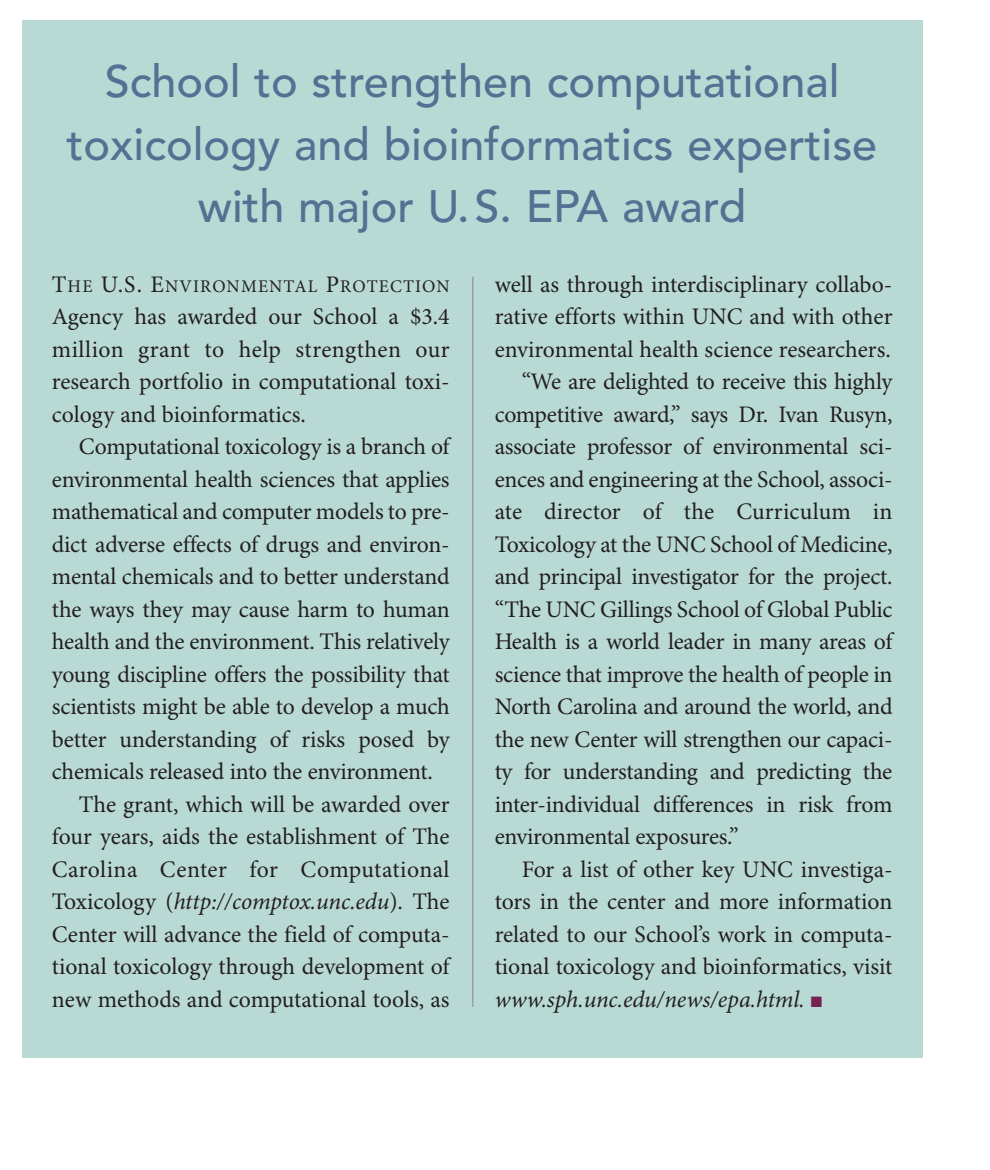
<style>
.page{position:relative;width:990px;height:1170px;background:#fff}
.page>*{position:absolute;margin:0;border:0;box-sizing:border-box;transform-origin:0 0}
.t1{font:500 45px/62.5px "Avenir";color:#547194;text-align:center}
.t2{font:23.75px/32.5px "Minion Pro";letter-spacing:-.01em;color:#231f20;text-align:justify}
.t3{font:italic 23.75px "Minion Pro";letter-spacing:-.01em;color:#231f20}
.t4{font:23.75px "Minion Pro";letter-spacing:.015em;color:#231f20}
.t5{font:17.75px "Minion Pro";letter-spacing:.065em;color:#231f20}
.s1{font-size:23.75px}
.s2{font-style:normal}
.s3{color:#742353}
</style>
<div class="page">
<hr style="left:0;top:0;width:1px;height:1058px;background:#939598">
<div style="left:22px;top:20px;width:900px;height:1037px;background:#b9dad4"></div>
<hr style="left:472px;top:277px;width:1px;height:730px;background:#939598">
<h1 class="t1" style="left:67px;top:55px;width:812px">School to strengthen computational toxicology and bioinformatics expertise with major U.S. EPA award</h1>
<p class="t5" style="left:52px;top:279px;width:399px"><span class="s1">T</span>HE <span class="s1">U.S. E</span>NVIRONMENTAL <span class="s1">P</span>ROTECTION</p>
<p class="t2" style="left:52px;top:303px;width:399px">Agency has awarded our School a $3.4 million grant to help strengthen our research portfolio in computational toxi&shy;cology and bioinformatics.</p>
<p class="t2" style="left:79px;top:433px;width:372px">Computational toxicology is a branch of</p>
<p class="t2" style="left:52px;top:465px;width:399px">environmental health sciences that applies</p>
<p class="t2" style="left:52px;top:498px;width:399px">mathematical and computer models to pre-</p>
<p class="t2" style="left:52px;top:530px;width:399px">dict adverse effects of drugs and environ-</p>
<p class="t2" style="left:52px;top:563px;width:399px">mental chemicals and to better understand</p>
<p class="t2" style="left:52px;top:595px;width:399px">the ways they may cause harm to human</p>
<p class="t2" style="left:52px;top:628px;width:399px">health and the environment. This relatively</p>
<p class="t2" style="left:52px;top:660px;width:399px">young discipline offers the possibility that</p>
<p class="t2" style="left:52px;top:693px;width:399px">scientists might be able to develop a much</p>
<p class="t2" style="left:52px;top:725px;width:399px">better understanding of risks posed by</p>
<p class="t2" style="left:52px;top:758px;width:383px">chemicals released into the environment.</p>
<p class="t2" style="left:79px;top:790px;width:372px">The grant, which will be awarded over</p>
<p class="t2" style="left:52px;top:823px;width:399px">four years, aids the establishment of The</p>
<p class="t4" style="left:52px;top:860px;width:399px">Carolina Center for Computational</p>
<p class="t3" style="left:52px;top:892px;width:399px"><span class="s2">Toxicology (</span>http://comptox.unc.edu<span class="s2">). The</span></p>
<p class="t2" style="left:52px;top:920px;width:399px">Center will advance the field of computa-</p>
<p class="t2" style="left:52px;top:953px;width:399px">tional toxicology through development of</p>
<p class="t2" style="left:52px;top:985px;width:399px">new methods and computational tools, as</p>
<p class="t2" style="left:495px;top:270px;width:399px">well as through interdisciplinary collabo-</p>
<p class="t2" style="left:495px;top:303px;width:399px">rative efforts within UNC and with other</p>
<p class="t2" style="left:495px;top:335px;width:398px">environmental health science researchers.</p>
<p class="t2" style="left:522px;top:368px;width:372px">“We are delighted to receive this highly</p>
<p class="t2" style="left:495px;top:400px;width:399px">competitive award,” says Dr. Ivan Rusyn,</p>
<p class="t2" style="left:495px;top:433px;width:399px">associate professor of environmental sci-</p>
<p class="t2" style="left:495px;top:465px;width:399px">ences and engineering at the School, associ-</p>
<p class="t2" style="left:495px;top:498px;width:399px">ate director of the Curriculum in</p>
<p class="t2" style="left:495px;top:530px;width:399px">Toxicology at the UNC School of Medicine,</p>
<p class="t2" style="left:495px;top:563px;width:399px">and principal investigator for the project.</p>
<p class="t2" style="left:495px;top:595px;width:399px">“The UNC Gillings School of Global Public</p>
<p class="t2" style="left:495px;top:628px;width:399px">Health is a world leader in many areas of</p>
<p class="t2" style="left:495px;top:660px;width:399px">science that improve the health of people in</p>
<p class="t2" style="left:495px;top:693px;width:399px">North Carolina and around the world, and</p>
<p class="t2" style="left:495px;top:725px;width:399px">the new Center will strengthen our capaci-</p>
<p class="t2" style="left:495px;top:758px;width:399px">ty for understanding and predicting the</p>
<p class="t2" style="left:495px;top:790px;width:399px">inter-individual differences in risk from</p>
<p class="t2" style="left:495px;top:823px;width:245px">environmental exposures.”</p>
<p class="t2" style="left:522px;top:855px;width:372px">For a list of other key UNC investiga-</p>
<p class="t2" style="left:495px;top:888px;width:399px">tors in the center and more information</p>
<p class="t2" style="left:495px;top:920px;width:399px">related to our School’s work in computa-</p>
<p class="t2" style="left:495px;top:953px;width:399px">tional toxicology and bioinformatics, visit</p>
<p class="t3" style="left:495px;top:990px;width:329px">www.sph.unc.edu/news/epa.html. <span class="s3">■</span></p>
</div>
